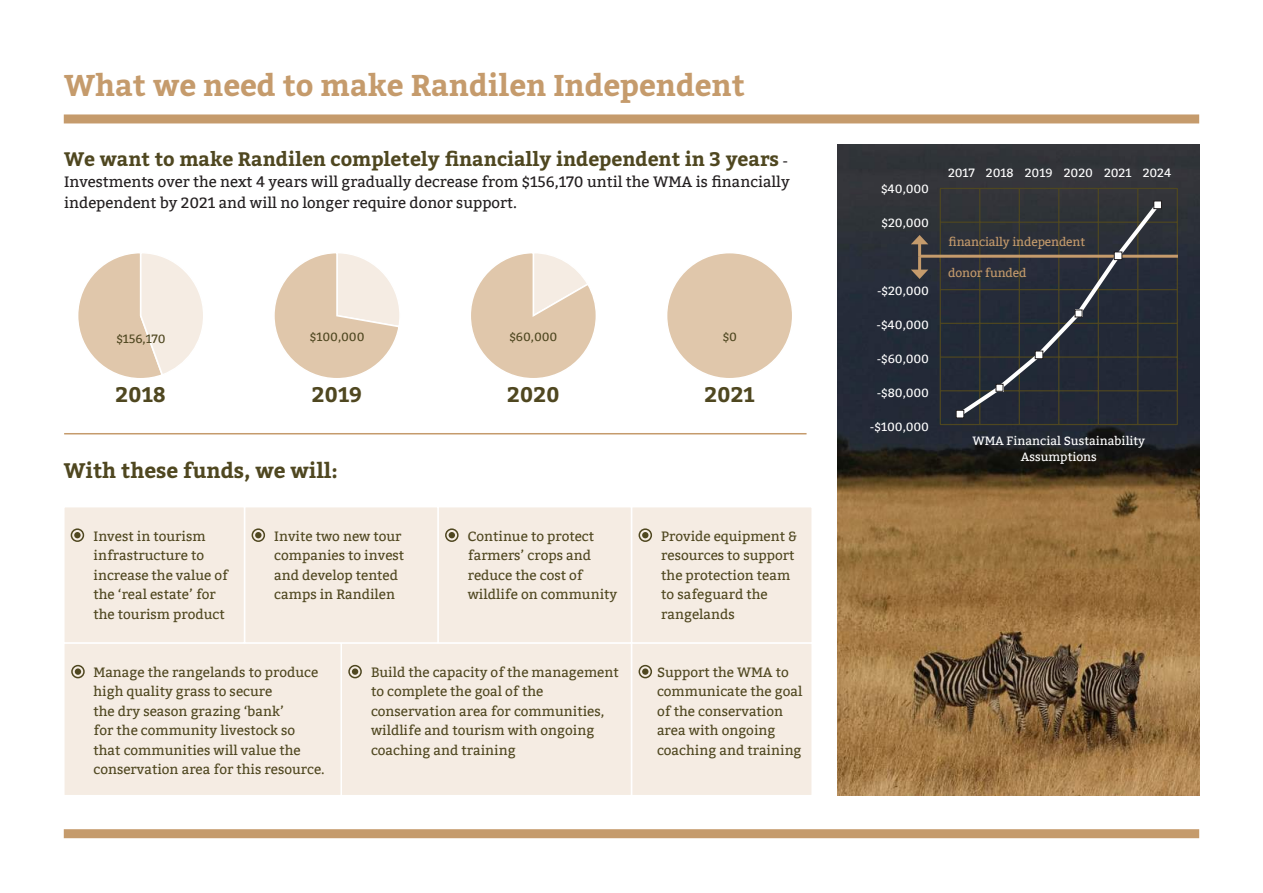
<style>
.page{position:relative;width:1263px;height:893px;background:#fff}
.page>*{position:absolute;margin:0;border:0;box-sizing:border-box;transform-origin:0 0}
.t1{font:700 30px "Bitter";color:#c59b6c}
.t2{font:700 21px "Bitter";color:#4f4720}
.t3{font:700 19.5px "Bitter";color:#4f4720}
.t4{font:15px/21px "Bitter";color:#231f20}
.t5{font:13.5px/19.5px "Bitter";color:#4f4720}
.t6{font:12px/16.5px "Bitter";color:#fff;text-align:center}
.t7{font:12px "Bitter";letter-spacing:-.01em;color:#c59b6c}
.t8{font:12px "Bitter";color:#4f4720}
.s1{font-weight:400;font-size:15px;color:#231f20}
</style>
<div class="page">
<img style="left:838px;top:145px;width:361px;height:651px">
<div style="left:667px;top:253px;width:126px;height:126px;background:#e0c7ab;border-radius:50%"></div>
<svg style="left:78px;top:253px;width:125px;height:125px"></svg>
<svg style="left:274px;top:253px;width:125px;height:125px"></svg>
<svg style="left:471px;top:253px;width:125px;height:125px"></svg>
<div style="left:64px;top:114px;width:1135px;height:9px;background:#c59b6c"></div>
<div style="left:64px;top:829px;width:1135px;height:9px;background:#c59b6c"></div>
<hr style="left:64px;top:433px;width:742px;height:1px;background:#c59b6c">
<hr style="left:979px;top:188px;width:1px;height:236px;background:#4f4720">
<hr style="left:1019px;top:188px;width:1px;height:236px;background:#4f4720">
<hr style="left:1058px;top:188px;width:1px;height:236px;background:#4f4720">
<hr style="left:1098px;top:188px;width:1px;height:236px;background:#4f4720">
<hr style="left:1137px;top:188px;width:1px;height:236px;background:#4f4720">
<hr style="left:1177px;top:188px;width:1px;height:236px;background:#4f4720">
<hr style="left:940px;top:188px;width:1px;height:236px;background:#4f4720">
<hr style="left:940px;top:424px;width:237px;height:1px;background:#4f4720">
<hr style="left:940px;top:390px;width:237px;height:1px;background:#4f4720">
<hr style="left:940px;top:356px;width:237px;height:2px;background:#4f4720">
<hr style="left:940px;top:323px;width:237px;height:1px;background:#4f4720">
<hr style="left:940px;top:289px;width:237px;height:1px;background:#4f4720">
<svg style="left:941px;top:258px;width:5px;height:4px"></svg>
<hr style="left:940px;top:222px;width:237px;height:1px;background:#4f4720">
<hr style="left:940px;top:188px;width:237px;height:1px;background:#4f4720">
<hr style="left:919px;top:255px;width:259px;height:3px;background:#c59b6c">
<hr style="left:918px;top:242px;width:3px;height:14px;background:#c59b6c">
<svg style="left:911px;top:235px;width:17px;height:9px"></svg>
<hr style="left:918px;top:256px;width:3px;height:16px;background:#c59b6c">
<svg style="left:911px;top:270px;width:17px;height:9px"></svg>
<svg style="left:954px;top:199px;width:209px;height:221px;background:#2e333b"></svg>
<div style="left:1114px;top:252px;width:8px;height:8px;background:#fff"></div>
<div style="left:1114px;top:252px;width:8px;height:8px;border:1px solid #231f20"></div>
<div style="left:956px;top:410px;width:8px;height:8px;background:#fff"></div>
<div style="left:956px;top:410px;width:8px;height:8px;border:1px solid #231f20"></div>
<div style="left:996px;top:384px;width:7px;height:7px;background:#fff"></div>
<div style="left:996px;top:384px;width:7px;height:8px;border:1px solid #231f20"></div>
<div style="left:1035px;top:351px;width:8px;height:8px;background:#fff"></div>
<div style="left:1035px;top:351px;width:8px;height:8px;border:1px solid #231f20"></div>
<div style="left:1075px;top:310px;width:7px;height:7px;background:#fff"></div>
<div style="left:1154px;top:201px;width:7px;height:8px;background:#fff"></div>
<div style="left:1153px;top:201px;width:9px;height:8px;border:1px solid #231f20"></div>
<div style="left:64px;top:507px;width:748px;height:288px;background:#f5ece3"></div>
<div style="left:642px;top:668px;width:6px;height:7px;background:#4f4720;border-radius:50%"></div>
<div style="left:352px;top:668px;width:6px;height:7px;background:#4f4720;border-radius:50%"></div>
<div style="left:75px;top:668px;width:6px;height:7px;background:#4f4720;border-radius:50%"></div>
<h1 class="t1" style="left:64px;top:68px;width:682px">What we need to make Randilen Independent</h1>
<h3 class="t3" style="left:64px;top:147px;width:726px">We want to make Randilen completely financially independent in 3 years <span class="s1">-</span></h3>
<p class="t4" style="left:64px;top:171px;width:727px">Investments over the next 4 years will gradually decrease from $156,170 until the WMA is financially independent by 2021 and will no longer require donor support.</p>
<p class="t8" style="left:116px;top:332px;width:51px">$156,170</p>
<p class="t8" style="left:310px;top:330px;width:56px">$100,000</p>
<h2 class="t2" style="left:115px;top:382px;width:52px">2018</h2>
<h2 class="t2" style="left:312px;top:382px;width:52px">2019</h2>
<h2 class="t2" style="left:64px;top:458px;width:276px">With these funds, we will:</h2>
<p class="t8" style="left:509px;top:330px;width:49px">$60,000</p>
<h2 class="t2" style="left:507px;top:382px;width:54px">2020</h2>
<p class="t8" style="left:723px;top:330px;width:16px">$0</p>
<h2 class="t2" style="left:704px;top:382px;width:52px">2021</h2>
<p class="t5" style="left:94px;top:526px;width:136px">Invest in tourism infrastructure to increase the value of the ‘real estate’ for the tourism product</p>
<p class="t5" style="left:661px;top:526px;width:137px">Provide equipment &amp; resources to support the protection team to safeguard the rangelands</p>
<p class="t5" style="left:274px;top:526px;width:131px">Invite two new tour companies to invest and develop tented camps in Randilen</p>
<p class="t5" style="left:468px;top:526px;width:151px">Continue to protect farmers’ crops and reduce the cost of wildlife on community</p>
<p class="t5" style="left:94px;top:662px;width:233px">Manage the rangelands to produce high quality grass to secure<br>the dry season grazing ‘bank’<br>for the community livestock so that communities will value the conservation area for this resource.</p>
<p class="t5" style="left:371px;top:662px;width:249px">Build the capacity of the management to complete the goal of the conservation area for communities, wildlife and tourism with ongoing coaching and training</p>
<p class="t5" style="left:657px;top:662px;width:147px">Support the WMA to communicate the goal of the conservation area with ongoing coaching and training</p>
<p class="t6" style="left:881px;top:181px;width:49px">$40,000</p>
<p class="t6" style="left:881px;top:215px;width:49px">$20,000</p>
<p class="t6" style="left:877px;top:283px;width:54px">-$20,000</p>
<p class="t6" style="left:876px;top:317px;width:54px">-$40,000</p>
<p class="t6" style="left:877px;top:351px;width:54px">-$60,000</p>
<p class="t6" style="left:877px;top:385px;width:54px">-$80,000</p>
<p class="t6" style="left:870px;top:418px;width:61px">-$100,000</p>
<p class="t6" style="left:948px;top:165px;width:225px">2017 2018 2019 2020 2021 2024</p>
<p class="t7" style="left:948px;top:235px;width:138px">financially independent</p>
<p class="t7" style="left:948px;top:266px;width:80px">donor funded</p>
<p class="t6" style="left:972px;top:433px;width:174px">WMA Financial Sustainability<br>Assumptions</p>
</div>
